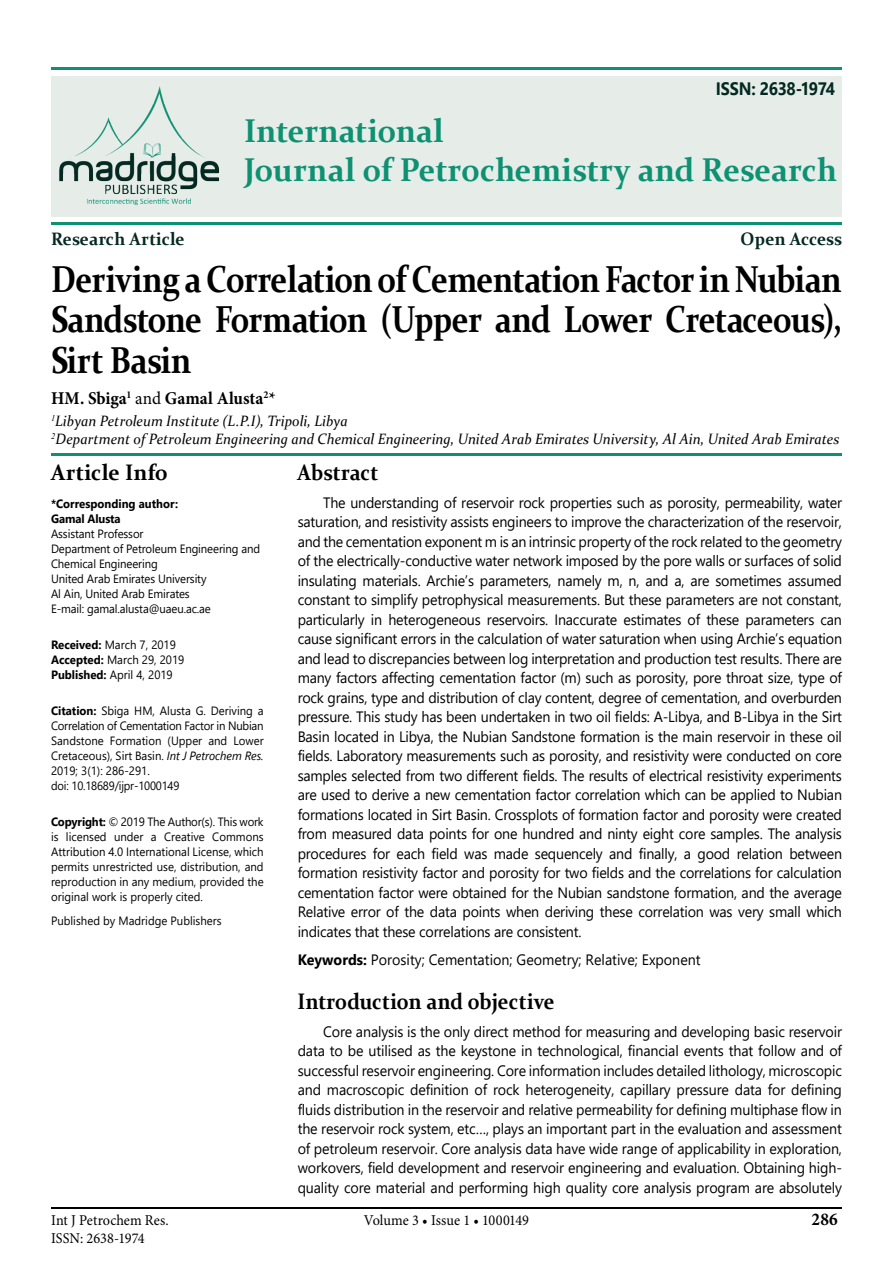
<style>
.page{position:relative;width:893px;height:1263px;background:#fff}
.page>*{position:absolute;margin:0;border:0;box-sizing:border-box;transform-origin:0 0}
.t1{font:700 37.5px/40.5px "Constantia";letter-spacing:-.025em;color:#000;text-align:justify;scale:.85 1}
.t2{font:700 33px/39px "Constantia";letter-spacing:.005em;color:#0e9172;scale:.95 1}
.t3{font:700 22.5px "Constantia";color:#000;scale:.9 1}
.t4{font:700 22.5px "Constantia";color:#000;scale:.95 1}
.t5{font:700 18px "Minion Pro";color:#000;scale:.95 1}
.t6{font:700 18px "Constantia";color:#032920;scale:.95 1}
.t7{font:700 18px "Segoe UI";letter-spacing:-.025em;color:#032920;scale:.9 1}
.t8{font:15px/19.5px "Segoe UI";letter-spacing:-.01em;color:#000;text-align:justify;scale:.95 1}
.t9{font:italic 15px/18px "Constantia";color:#000;scale:.95 1}
.t10{font:15px "Minion Pro";color:#000;scale:.95 1}
.t11{font:12px/15px "Segoe UI";letter-spacing:-.01em;color:#000;scale:.95 1}
.t12{font:700 12px/15px "Segoe UI";color:#000;scale:.95 1}
.s1{font-weight:400}
.s2{font-weight:700}
.s3{font-style:italic}
</style>
<div class="page">
<hr style="left:51px;top:1208px;width:791px;height:1px;background:#000">
<div style="left:51px;top:76px;width:791px;height:140px;background:#e6ede9"></div>
<hr style="left:51px;top:223px;width:791px;height:2px;background:#0e9172">
<hr style="left:51px;top:453px;width:791px;height:2px;background:#0e9172">
<hr style="left:51px;top:68px;width:791px;height:2px;background:#0e9172">
<img style="left:59px;top:86px;width:160px;height:120px">
<p class="t7" style="left:716px;top:71px;width:134px">ISSN: 2638-1974</p>
<h2 class="t2" style="left:244px;top:109px;width:626px">International<br>Journal of Petrochemistry and Research</h2>
<p class="t6" style="left:51px;top:226px;width:142px">Research Article</p>
<p class="t6" style="left:741px;top:226px;width:108px">Open Access</p>
<h1 class="t1" style="left:51px;top:257px;width:932px">Deriving a Correlation of Cementation Factor in Nubian Sandstone Formation (Upper and Lower Cretaceous), Sirt Basin</h1>
<p class="t5" style="left:51px;top:385px;width:238px">HM. Sbiga<sup>1</sup> <span class="s1">and</span> Gamal Alusta<sup>2</sup>*</p>
<p class="t9" style="left:51px;top:411px;width:831px"><sup>1</sup>Libyan Petroleum Institute (L.P.I), Tripoli, Libya<br><sup>2</sup>Department of Petroleum Engineering and Chemical Engineering, United Arab Emirates University, Al Ain, United Arab Emirates</p>
<h3 class="t4" style="left:51px;top:457px;width:125px">Article Info</h3>
<p class="t12" style="left:51px;top:495px;width:135px">*Corresponding author:<br>Gamal Alusta</p>
<p class="t11" style="left:51px;top:525px;width:222px">Assistant Professor<br>Department of Petroleum Engineering and<br>Chemical Engineering<br>United Arab Emirates University<br>Al Ain, United Arab Emirates<br>E-mail: gamal.alusta@uaeu.ac.ae</p>
<p class="t11" style="left:51px;top:636px;width:142px"><span class="s2">Received:</span> March 7, 2019<br><span class="s2">Accepted:</span> March 29, 2019<br><span class="s2">Published:</span> April 4, 2019</p>
<p class="t11" style="left:51px;top:702px;width:225px"><span class="s2">Citation:</span> Sbiga HM, Alusta G. Deriving a Correlation of Cementation Factor in Nubian Sandstone Formation (Upper and Lower Cretaceous), Sirt Basin. <span class="s3">Int J Petrochem Res.<br></span>2019; 3(1): 286-291.<br>doi: 10.18689/ijpr-1000149</p>
<p class="t11" style="left:51px;top:814px;width:225px;text-align:justify"><span class="s2">Copyright:</span> © 2019 The Author(s). This work is licensed under a Creative Commons Attribution 4.0 International License, which permits unrestricted use, distribution, and reproduction in any medium, provided the original work is properly cited.</p>
<p class="t11" style="left:51px;top:912px;width:181px">Published by Madridge Publishers</p>
<h3 class="t3" style="left:298px;top:457px;width:91px">Abstract</h3>
<p class="t8" style="left:298px;top:491px;width:575px;text-indent:26px">The understanding of reservoir rock properties such as porosity, permeability, water saturation, and resistivity assists engineers to improve the characterization of the reservoir, and the cementation exponent m is an intrinsic property of the rock related to the geometry of the electrically-conductive water network imposed by the pore walls or surfaces of solid insulating materials. Archie’s parameters, namely m, n, and a, are sometimes assumed constant to simplify petrophysical measurements. But these parameters are not constant, particularly in heterogeneous reservoirs. Inaccurate estimates of these parameters can cause significant errors in the calculation of water saturation when using Archie’s equation and lead to discrepancies between log interpretation and production test results. There are many factors affecting cementation factor (m) such as porosity, pore throat size, type of rock grains, type and distribution of clay content, degree of cementation, and overburden pressure. This study has been undertaken in two oil fields: A-Libya, and B-Libya in the Sirt Basin located in Libya, the Nubian Sandstone formation is the main reservoir in these oil fields. Laboratory measurements such as porosity, and resistivity were conducted on core samples selected from two different fields. The results of electrical resistivity experiments are used to derive a new cementation factor correlation which can be applied to Nubian formations located in Sirt Basin. Crossplots of formation factor and porosity were created from measured data points for one hundred and ninty eight core samples. The analysis procedures for each field was made sequencely and finally, a good relation between formation resistivity factor and porosity for two fields and the correlations for calculation cementation factor were obtained for the Nubian sandstone formation, and the average Relative error of the data points when deriving these correlation was very small which indicates that these correlations are consistent.</p>
<p class="t8" style="left:298px;top:948px;width:426px"><span class="s2">Keywords:</span> Porosity; Cementation; Geometry; Relative; Exponent</p>
<h3 class="t3" style="left:298px;top:986px;width:287px">Introduction and objective</h3>
<p class="t8" style="left:298px;top:1020px;width:575px;text-indent:26px">Core analysis is the only direct method for measuring and developing basic reservoir data to be utilised as the keystone in technological, financial events that follow and of successful reservoir engineering. Core information includes detailed lithology, microscopic and macroscopic definition of rock heterogeneity, capillary pressure data for defining fluids distribution in the reservoir and relative permeability for defining multiphase flow in the reservoir rock system, etc…, plays an important part in the evaluation and assessment of petroleum reservoir. Core analysis data have wide range of applicability in exploration, workovers, field development and reservoir engineering and evaluation. Obtaining high&shy;quality core material and performing high quality core analysis program are absolutely</p>
<p class="t10" style="left:51px;top:1210px;width:125px">Int J Petrochem Res.</p>
<p class="t5" style="left:812px;top:1206px;width:29px">286</p>
<p class="t10" style="left:51px;top:1228px;width:100px">ISSN: 2638-1974</p>
<p class="t10" style="left:364px;top:1210px;width:175px">Volume 3 • Issue 1 • 1000149</p>
</div>
